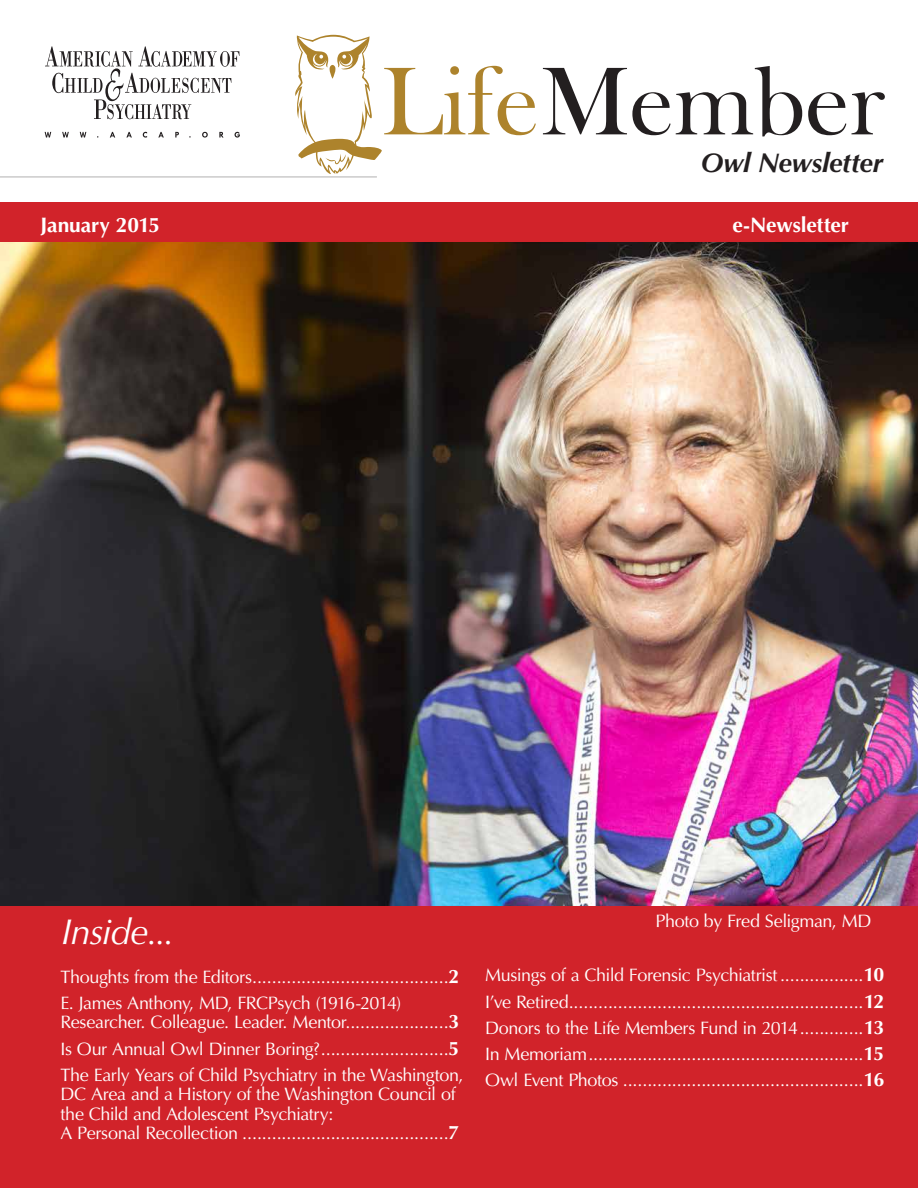
<style>
.page{position:relative;width:918px;height:1188px;background:#fff}
.page>*{position:absolute;margin:0;border:0;box-sizing:border-box;transform-origin:0 0}
.t1{font:italic 36px "Optima LT Std";letter-spacing:-.02em;color:#fff}
.t2{font:italic 700 27px "Optima LT Std";letter-spacing:-.015em;color:#231f20}
.t3{font:700 21px "Optima LT Std";letter-spacing:-.01em;color:#fff}
.t4{font:18px/26.2px "Optima LT Std";letter-spacing:-.02em;color:#fff}
.s1{font-weight:700;font-size:19.5px}
</style>
<div class="page">
<img style="left:0;top:242px;width:918px;height:664px">
<div style="left:0;top:906px;width:918px;height:282px;background:#d1232a"></div>
<hr style="left:0;top:177px;width:377px;height:1px;background:#b1b0b0">
<svg style="left:45px;top:46px;width:195px;height:73px"></svg>
<svg style="left:45px;top:132px;width:6px;height:6px"></svg>
<svg style="left:62px;top:132px;width:7px;height:6px"></svg>
<svg style="left:80px;top:132px;width:6px;height:6px"></svg>
<svg style="left:110px;top:132px;width:5px;height:6px"></svg>
<svg style="left:126px;top:132px;width:6px;height:6px"></svg>
<svg style="left:143px;top:132px;width:4px;height:6px"></svg>
<svg style="left:158px;top:132px;width:6px;height:6px"></svg>
<svg style="left:175px;top:132px;width:4px;height:6px"></svg>
<svg style="left:202px;top:132px;width:6px;height:6px"></svg>
<svg style="left:219px;top:132px;width:5px;height:6px"></svg>
<svg style="left:235px;top:132px;width:5px;height:6px"></svg>
<svg style="left:295px;top:35px;width:241px;height:139px"></svg>
<svg style="left:543px;top:66px;width:259px;height:70px"></svg>
<svg style="left:808px;top:92px;width:77px;height:43px"></svg>
<div style="left:0;top:203px;width:918px;height:39px;background:#d1232a"></div>
<h2 class="t2" style="left:701px;top:147px;width:184px">Owl Newsletter</h2>
<p class="t3" style="left:40px;top:213px;width:121px">January 2015</p>
<p class="t3" style="left:733px;top:213px;width:118px">e-Newsletter</p>
<h1 class="t1" style="left:62px;top:911px;width:114px">Inside...</h1>
<p class="t4" style="left:60px;top:964px;width:401px">Thoughts from the Editors........................................<span class="s1">2<br></span>E. James Anthony, MD, FRCPsych (1916-2014)</p>
<p class="t4" style="left:60px;top:1009px;width:404px">Researcher. Colleague. Leader. Mentor.....................<span class="s1">3<br></span>Is Our Annual Owl Dinner Boring?..........................<span class="s1">5<br></span>The Early Years of Child Psychiatry in the Washington,</p>
<p class="t4" style="left:60px;top:1085px;width:401px;line-height:19.5px">DC Area and a History of the Washington Council of the Child and Adolescent Psychiatry:<br>A Personal Recollection ..........................................<span class="s1">7</span></p>
<p class="t4" style="left:656px;top:908px;width:217px">Photo by Fred Seligman, MD</p>
<p class="t4" style="left:485px;top:963px;width:401px;text-align:justify">Musings of a Child Forensic Psychiatrist .................<span class="s1">10<br></span>I’ve Retired............................................................<span class="s1">12<br></span>Donors to the Life Members Fund in 2014.............<span class="s1">13<br></span>In Memoriam........................................................<span class="s1">15<br></span>Owl Event Photos .................................................<span class="s1">16</span></p>
</div>
